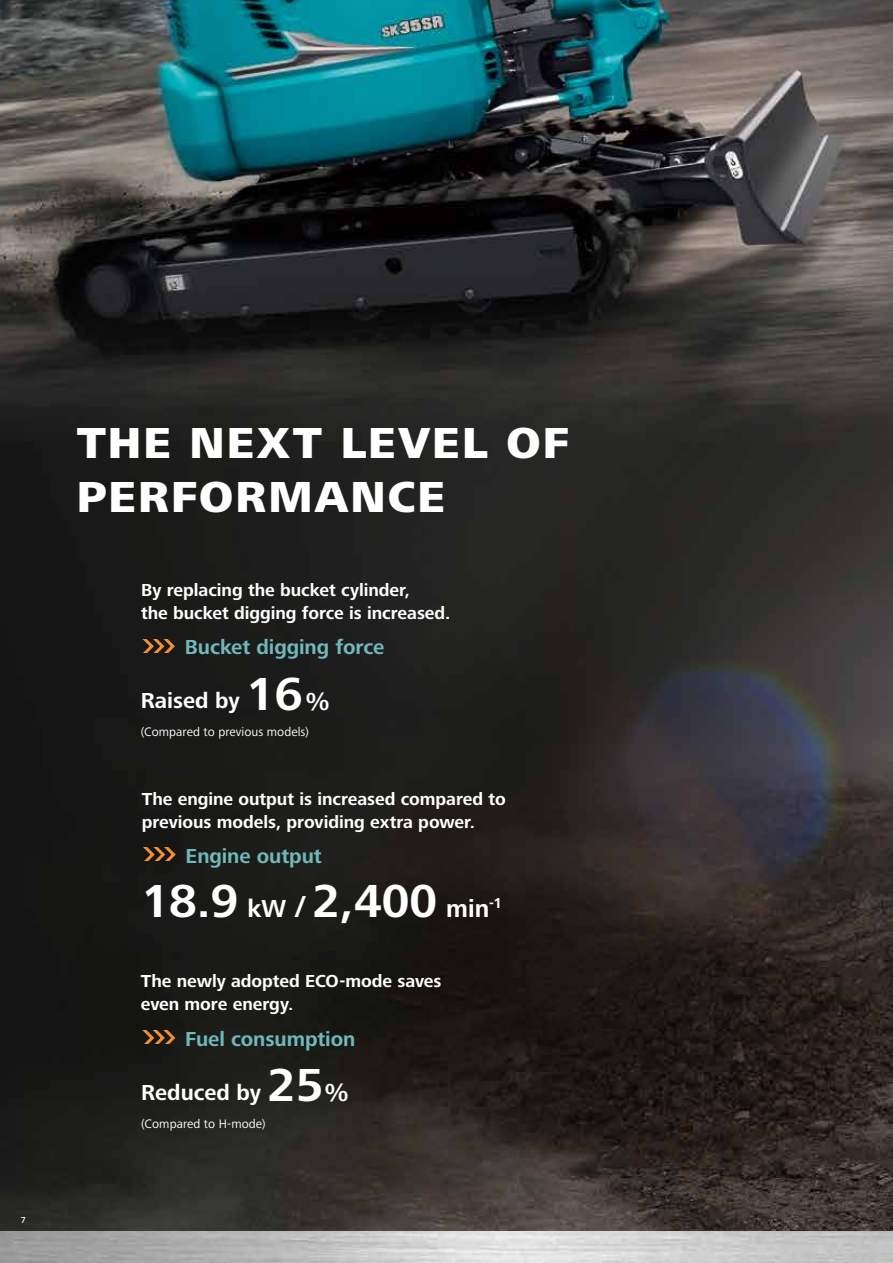
<style>
.page{position:relative;width:893px;height:1263px;background:#fff}
.page>*{position:absolute;margin:0;border:0;box-sizing:border-box;transform-origin:0 0}
.t1{font:700 48px "Frutiger Next Pro";color:#fff}
.t2{font:800 45px/54px "Frutiger Next Pro";letter-spacing:.045em;color:#fff}
.t3{font:700 22.5px "Frutiger Next Pro";color:#fff}
.t4{font:700 21px "Frutiger Next Pro";letter-spacing:-.005em;color:#71b8bb}
.t5{font:700 18px/23.2px "Frutiger Next Pro";letter-spacing:-.005em;color:#fff}
.t6{font:12.75px "Frutiger Next Pro";letter-spacing:.005em;color:#fff}
.t7{font:500 9px "Frutiger Next Pro";color:#fff}
.s1{font-size:48px}
.s2{font-size:25.5px}
.s3{font-size:31.5px}
</style>
<div class="page">
<img style="left:0;top:0;width:893px;height:1231px">
<svg style="left:142px;top:847px;width:36px;height:13px"></svg>
<svg style="left:141px;top:639px;width:36px;height:13px"></svg>
<svg style="left:141px;top:1031px;width:36px;height:13px"></svg>
<p class="t7" style="left:21px;top:1214px;width:7px">7</p>
<h2 class="t2" style="left:77px;top:416px;width:494px">THE NEXT LEVEL OF<br>PERFORMANCE</h2>
<p class="t5" style="left:141px;top:579px;width:311px;line-height:22.5px">By replacing the bucket cylinder,<br>the bucket digging force is increased.</p>
<p class="t4" style="left:185px;top:635px;width:201px">Bucket digging force</p>
<p class="t3" style="left:141px;top:688px;width:191px">Raised by <span class="s1">16</span><span class="s2">%</span></p>
<p class="t6" style="left:141px;top:724px;width:170px">(Compared to previous models)</p>
<p class="t5" style="left:142px;top:787px;width:366px">The engine output is increased compared to previous models, providing extra power.</p>
<p class="t4" style="left:186px;top:843px;width:138px">Engine output</p>
<h1 class="t1" style="left:142px;top:873px;width:362px">18.9 <span class="s2">kW</span> <span class="s3">/</span> 2,400 <span class="s2">min</span><sup>-1</sup></h1>
<p class="t5" style="left:141px;top:969px;width:302px">The newly adopted ECO-mode saves even more energy.</p>
<p class="t4" style="left:185px;top:1027px;width:172px">Fuel consumption</p>
<p class="t3" style="left:141px;top:1079px;width:209px">Reduced by <span class="s1">25</span><span class="s2">%</span></p>
<p class="t6" style="left:141px;top:1116px;width:126px">(Compared to H-mode)</p>
</div>
